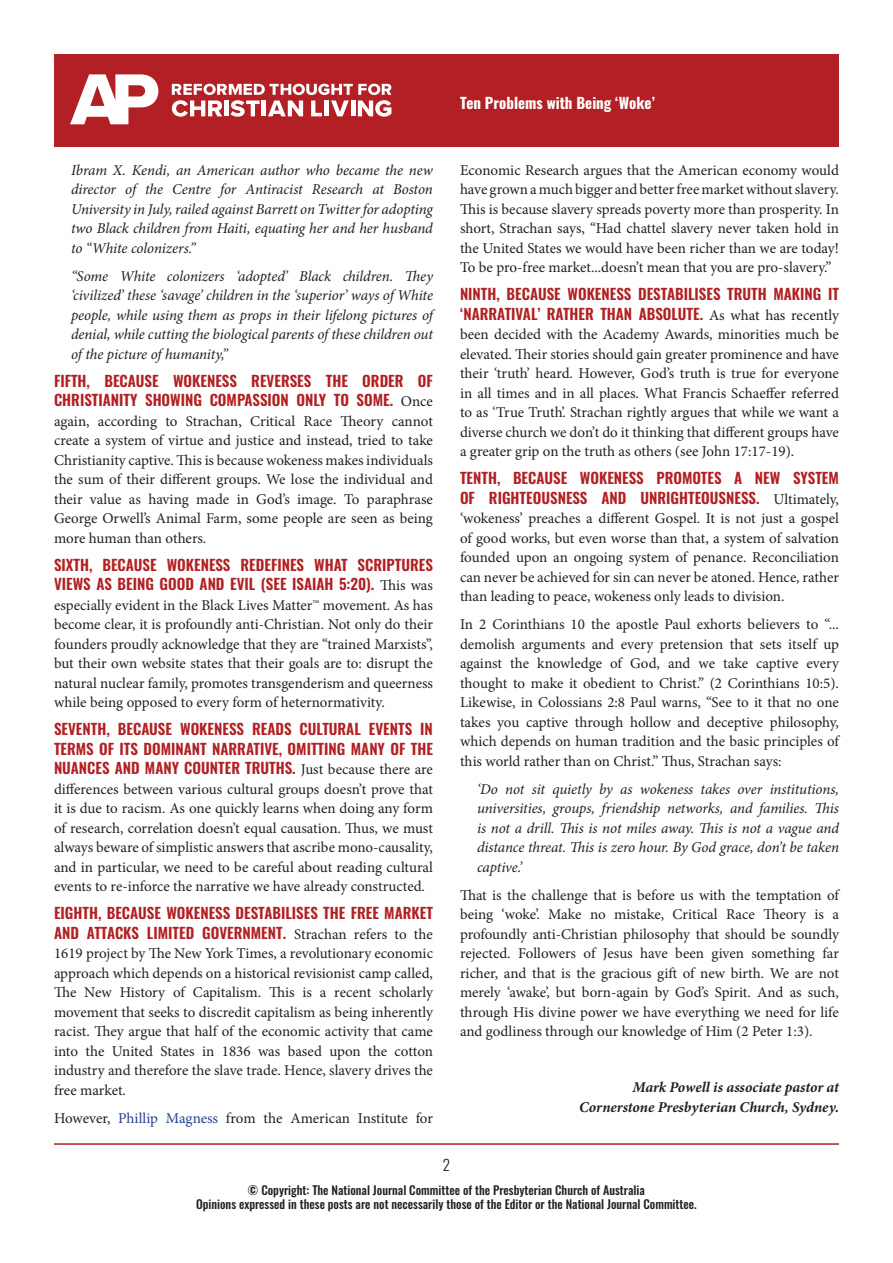
<style>
.page{position:relative;width:893px;height:1263px;background:#fff}
.page>*{position:absolute;margin:0;border:0;box-sizing:border-box;transform-origin:0 0}
.t1{font:15px/19.5px "Minion Pro";letter-spacing:-.005em;color:#231f20;text-align:justify}
.t2{font:italic 15px/19.5px "Minion Pro";letter-spacing:-.01em;color:#231f20;text-align:justify}
.t3{font:italic 700 15px/19.5px "Minion Pro";letter-spacing:-.005em;color:#231f20;text-align:right}
.Header_Next_pages{font:700 15px "Oswald";color:#fff}
.t4{font:300 15px "Oswald";color:#231f20}
.t5{font:500 12px "Oswald";color:#231f20}
.s1{font-family:"Oswald";font-weight:600;color:#b12023}
.s2{color:#253f8e}
</style>
<div class="page">
<div style="left:54px;top:54px;width:785px;height:93px;background:#b21f24"></div>
<svg style="left:70px;top:74px;width:88px;height:50px"></svg>
<svg style="left:172px;top:84px;width:219px;height:33px"></svg>
<hr style="left:54px;top:1143px;width:785px;height:2px;background:#b12023">
<p class="Header_Next_pages" style="left:460px;top:95px;width:196px">Ten Problems with Being ‘Woke’</p>
<p class="t2" style="left:71px;top:160px;width:363px">Ibram X. Kendi, an American author who became the new director of the Centre for Antiracist Research at Boston University in July, railed against Barrett on Twitter for adopting two Black children from Haiti, equating her and her husband to “White colonizers.”</p>
<p class="t2" style="left:71px;top:266px;width:363px">“Some White colonizers ‘adopted’ Black children. They ‘civilized’ these ‘savage’ children in the ‘superior’ ways of White people, while using them as props in their lifelong pictures of denial, while cutting the biological parents of these children out of the picture of humanity,”</p>
<p class="t1" style="left:54px;top:372px;width:380px"><span class="s1">FIFTH, BECAUSE WOKENESS REVERSES THE ORDER OF CHRISTIANITY SHOWING COMPASSION ONLY TO SOME.</span> Once again, according to Strachan, Critical Race Theory cannot create a system of virtue and justice and instead, tried to take Christianity captive. This is because wokeness makes individuals the sum of their different groups. We lose the individual and their value as having made in God’s image. To paraphrase George Orwell’s Animal Farm, some people are seen as being more human than others.</p>
<p class="t1" style="left:54px;top:556px;width:380px"><span class="s1">SIXTH, BECAUSE WOKENESS REDEFINES WHAT SCRIPTURES VIEWS AS BEING GOOD AND EVIL (SEE ISAIAH 5:20).</span> This was especially evident in the Black Lives Matter™ movement. As has become clear, it is profoundly anti-Christian. Not only do their founders proudly acknowledge that they are “trained Marxists”, but their own website states that their goals are to: disrupt the natural nuclear family, promotes transgenderism and queerness while being opposed to every form of heternormativity.</p>
<p class="t1" style="left:54px;top:721px;width:380px"><span class="s1">SEVENTH, BECAUSE WOKENESS READS CULTURAL EVENTS IN TERMS OF ITS DOMINANT NARRATIVE, OMITTING MANY OF THE NUANCES AND MANY COUNTER TRUTHS.</span> Just because there are differences between various cultural groups doesn’t prove that it is due to racism. As one quickly learns when doing any form of research, correlation doesn’t equal causation. Thus, we must always beware of simplistic answers that ascribe mono-causality, and in particular, we need to be careful about reading cultural events to re-inforce the narrative we have already constructed.</p>
<p class="t1" style="left:54px;top:905px;width:380px"><span class="s1">EIGHTH, BECAUSE WOKENESS DESTABILISES THE FREE MARKET AND ATTACKS LIMITED GOVERNMENT.</span> Strachan refers to the 1619 project by The New York Times, a revolutionary economic approach which depends on a historical revisionist camp called, The New History of Capitalism. This is a recent scholarly movement that seeks to discredit capitalism as being inherently racist. They argue that half of the economic activity that came into the United States in 1836 was based upon the cotton industry and therefore the slave trade. Hence, slavery drives the free market.</p>
<p class="t1" style="left:54px;top:1108px;width:380px">However, <span class="s2">Phillip Magness</span> from the American Institute for</p>
<p class="t1" style="left:460px;top:160px;width:380px">Economic Research argues that the American economy would have grown a much bigger and better free market without slavery.<br>This is because slavery spreads poverty more than prosperity. In short, Strachan says, “Had chattel slavery never taken hold in the United States we would have been richer than we are today!<br>To be pro-free market...doesn’t mean that you are pro-slavery.”</p>
<p class="t1" style="left:460px;top:286px;width:380px"><span class="s1">NINTH, BECAUSE WOKENESS DESTABILISES TRUTH MAKING IT ‘NARRATIVAL’ RATHER THAN ABSOLUTE.</span> As what has recently been decided with the Academy Awards, minorities much be elevated. Their stories should gain greater prominence and have their ‘truth’ heard. However, God’s truth is true for everyone in all times and in all places. What Francis Schaeffer referred to as ‘True Truth’. Strachan rightly argues that while we want a diverse church we don’t do it thinking that different groups have a greater grip on the truth as others (see John 17:17-19).</p>
<p class="t1" style="left:460px;top:470px;width:381px"><span class="s1">TENTH, BECAUSE WOKENESS PROMOTES A NEW SYSTEM OF RIGHTEOUSNESS AND UNRIGHTEOUSNESS.</span> Ultimately, ‘wokeness’ preaches a different Gospel. It is not just a gospel of good works, but even worse than that, a system of salvation founded upon an ongoing system of penance. Reconciliation can never be achieved for sin can never be atoned. Hence, rather than leading to peace, wokeness only leads to division.</p>
<p class="t1" style="left:460px;top:615px;width:381px">In 2 Corinthians 10 the apostle Paul exhorts believers to “... demolish arguments and every pretension that sets itself up against the knowledge of God, and we take captive every thought to make it obedient to Christ.” (2 Corinthians 10:5).<br>Likewise, in Colossians 2:8 Paul warns, “See to it that no one takes you captive through hollow and deceptive philosophy, which depends on human tradition and the basic principles of this world rather than on Christ.” Thus, Strachan says:</p>
<p class="t2" style="left:477px;top:779px;width:364px">‘Do not sit quietly by as wokeness takes over institutions, universities, groups, friendship networks, and families. This is not a drill. This is not miles away. This is not a vague and distance threat. This is zero hour. By God grace, don’t be taken captive.’</p>
<p class="t1" style="left:460px;top:885px;width:380px">That is the challenge that is before us with the temptation of being ‘woke’. Make no mistake, Critical Race Theory is a profoundly anti-Christian philosophy that should be soundly rejected. Followers of Jesus have been given something far richer, and that is the gracious gift of new birth. We are not merely ‘awake’, but born-again by God’s Spirit. And as such, through His divine power we have everything we need for life and godliness through our knowledge of Him (2 Peter 1:3).</p>
<p class="t3" style="left:579px;top:1077px;width:261px">Mark Powell is associate pastor at<br>Cornerstone Presbyterian Church, Sydney.</p>
<p class="t4" style="left:443px;top:1152px;width:9px">2</p>
<p class="t5" style="left:248px;top:1183px;width:398px">© Copyright: The National Journal Committee of the Presbyterian Church of Australia</p>
<p class="t5" style="left:196px;top:1198px;width:502px">Opinions expressed in these posts are not necessarily those of the Editor or the National Journal Committee.</p>
</div>
